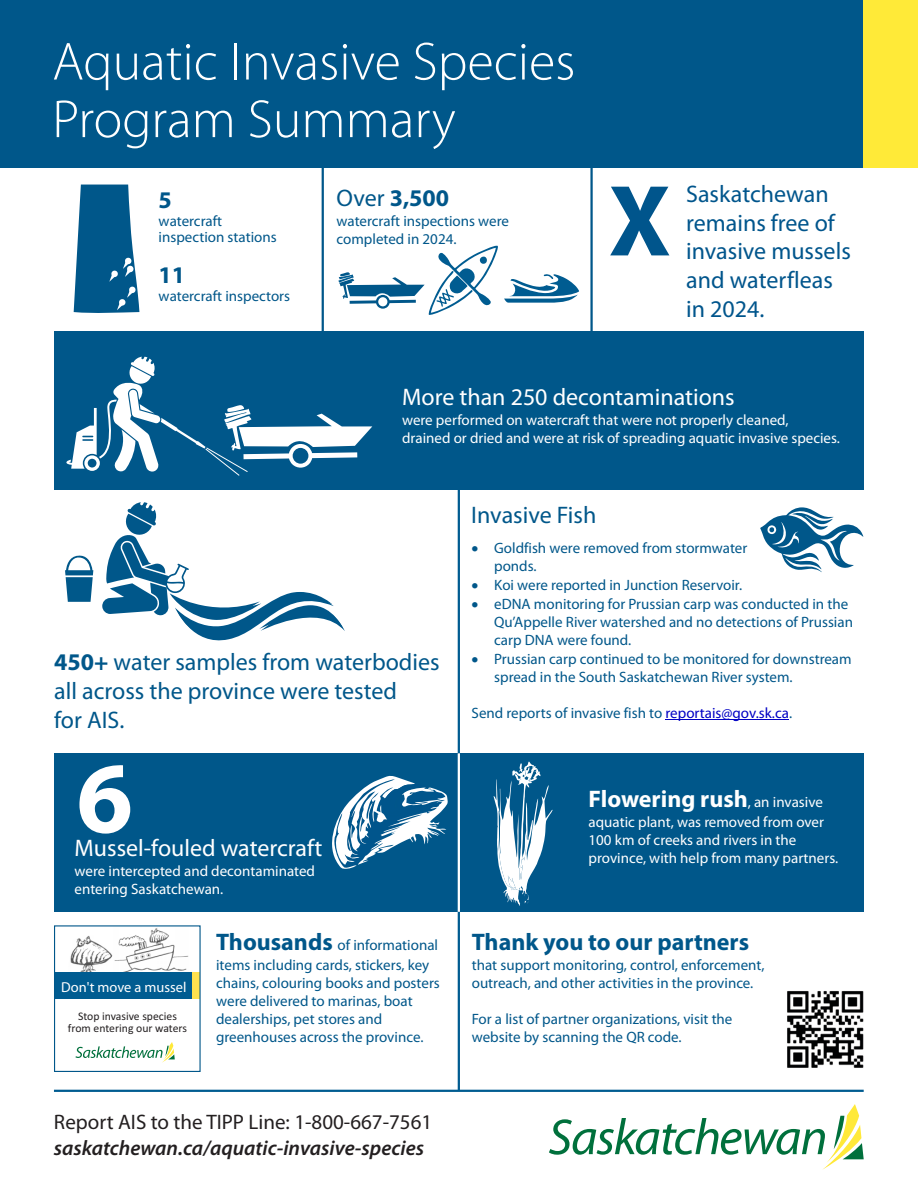
<style>
.page{position:relative;width:918px;height:1188px;background:#fff}
.page>*{position:absolute;margin:0;border:0;box-sizing:border-box;transform-origin:0 0}
.t1{font:700 102px "Myriad Pro";color:#00558c}
.t2{font:700 102px "Myriad Pro";color:#fff}
.t3{font:300 54px/57.6px "Myriad Pro";color:#fff}
.t4{font:24px/28.8px "Myriad Pro";color:#00578a}
.t5{font:24px/28.8px "Myriad Pro";color:#00558c}
.t6{font:24px "Myriad Pro";color:#fff}
.t7{font:700 24px "Myriad Pro";color:#00578a}
.t8{font:700 24px "Myriad Pro";color:#fff}
.t9{font:italic 600 21px "Myriad Pro";color:#231f20}
.t10{font:21px "Myriad Pro";color:#231f20}
.t11{font:15px/18px "Myriad Pro";color:#00578a}
.t12{font:15px/18px "Myriad Pro";color:#fff}
.t13{font:14.4px "Myriad Pro";color:#fff}
.t14{font:11.7px/11.4px "Calibri";color:#231f20;text-align:center}
.s1{font-weight:400}
.s2{font-weight:700}
.s3{font-weight:700;font-size:24px}
.s4{color:#0000c4}
.s5{font-weight:400;font-size:15px}
</style>
<div class="page">
<div style="left:0;top:0;width:918px;height:168px;background:#00578a"></div>
<div style="left:864px;top:0;width:54px;height:168px;background:#ffea38"></div>
<svg style="left:549px;top:1104px;width:315px;height:66px"></svg>
<hr style="left:458px;top:448px;width:2px;height:313px;background:#005c91">
<svg style="left:338px;top:245px;width:241px;height:70px"></svg>
<div style="left:54px;top:331px;width:810px;height:159px;background:#00578a"></div>
<hr style="left:54px;top:1090px;width:810px;height:2px;background:#005c91">
<hr style="left:322px;top:163px;width:2px;height:168px;background:#00578a">
<hr style="left:590px;top:163px;width:3px;height:168px;background:#00578a">
<svg style="left:74px;top:185px;width:65px;height:128px;background:#2a739d"></svg>
<svg style="left:66px;top:357px;width:306px;height:119px"></svg>
<svg style="left:65px;top:555px;width:28px;height:47px"></svg>
<hr style="left:666px;top:719px;width:123px;height:1px;background:#0000c4">
<svg style="left:760px;top:507px;width:103px;height:66px"></svg>
<div style="left:54px;top:753px;width:810px;height:159px;background:#00578a"></div>
<hr style="left:458px;top:753px;width:2px;height:164px;background:#fff">
<img style="left:114px;top:928px;width:74px;height:45px">
<svg style="left:75px;top:1042px;width:100px;height:21px"></svg>
<img style="left:70px;top:936px;width:43px;height:36px">
<div style="left:55px;top:973px;width:145px;height:26px;background:#005c91"></div>
<div style="left:192px;top:973px;width:8px;height:26px;background:#ffe24f"></div>
<div style="left:54px;top:925px;width:147px;height:147px;border:1px solid #00578a"></div>
<svg style="left:102px;top:502px;width:243px;height:139px"></svg>
<hr style="left:458px;top:912px;width:2px;height:178px;background:#005c91">
<svg style="left:494px;top:762px;width:59px;height:144px"></svg>
<img style="left:787px;top:991px;width:76px;height:77px">
<svg style="left:332px;top:775px;width:116px;height:94px"></svg>
<h2 class="t3" style="left:52px;top:37px;width:525px">Aquatic Invasive Species<br>Program Summary</h2>
<h3 class="t7" style="left:159px;top:190px;width:15px">5</h3>
<p class="t11" style="left:159px;top:214px;width:120px;line-height:16.2px">watercraft inspection stations</p>
<h3 class="t7" style="left:159px;top:265px;width:28px">11</h3>
<p class="t11" style="left:159px;top:289px;width:133px">watercraft inspectors</p>
<h3 class="t7" style="left:337px;top:188px;width:114px"><span class="s1">Over</span> 3,500</h3>
<p class="t11" style="left:337px;top:214px;width:174px">watercraft inspections were completed in 2024.</p>
<h1 class="t1" style="left:609px;top:179px;width:64px">X</h1>
<h3 class="t5" style="left:686px;top:181px;width:166px">Saskatchewan remains free of invasive mussels and waterfleas in 2024.</h3>
<h3 class="t6" style="left:402px;top:387px;width:334px">More than 250 decontaminations</h3>
<p class="t12" style="left:402px;top:412px;width:439px">were performed on watercraft that were not properly cleaned, drained or dried and were at risk of spreading aquatic invasive species.</p>
<h3 class="t4" style="left:54px;top:650px;width:387px"><span class="s2">450+</span> water samples from waterbodies all across the province were tested<br>for AIS.</h3>
<h1 class="t2" style="left:76px;top:756px;width:58px">6</h1>
<p class="t12" style="left:75px;top:863px;width:242px">were intercepted and decontaminated entering Saskatchewan.</p>
<h3 class="t6" style="left:75px;top:838px;width:249px">Mussel-fouled watercraft</h3>
<p class="t13" style="left:61px;top:981px;width:127px">Don't move a mussel</p>
<p class="t14" style="left:68px;top:1012px;width:120px">Stop invasive species from entering our waters</p>
<p class="t11" style="left:216px;top:936px;width:223px;line-height:20.2px"><span class="s3">Thousands</span> of informational items including cards, stickers, key</p>
<p class="t11" style="left:216px;top:975px;width:225px">chains, colouring books and posters were delivered to marinas, boat dealerships, pet stores and greenhouses across the province.</p>
<h3 class="t10" style="left:54px;top:1113px;width:380px">Report AIS to the TIPP Line: 1-800-667-7561</h3>
<h3 class="t9" style="left:54px;top:1139px;width:372px">saskatchewan.ca/aquatic-invasive-species</h3>
<h3 class="t4" style="left:471px;top:503px;width:127px">Invasive Fish</h3>
<p class="t11" style="left:494px;top:541px;width:255px;text-indent:-23px">• Goldfish were removed from stormwater ponds.</p>
<p class="t11" style="left:472px;top:577px;width:272px">• Koi were reported in Junction Reservoir.</p>
<p class="t11" style="left:494px;top:596px;width:360px;text-indent:-23px">• eDNA monitoring for Prussian carp was conducted in the<br>Qu’Appelle River watershed and no detections of Prussian carp DNA were found.</p>
<p class="t11" style="left:494px;top:651px;width:359px;text-indent:-23px">• Prussian carp continued to be monitored for downstream spread in the South Saskatchewan River system.</p>
<p class="t11" style="left:472px;top:705px;width:322px">Send reports of invasive fish to <span class="s4">reportais@gov.sk.ca</span>.</p>
<h3 class="t8" style="left:589px;top:789px;width:236px">Flowering rush<span class="s5">, an invasive</span></h3>
<p class="t12" style="left:589px;top:815px;width:251px">aquatic plant, was removed from over<br>100 km of creeks and rivers in the province, with help from many partners.</p>
<h3 class="t7" style="left:472px;top:932px;width:279px">Thank you to our partners</h3>
<p class="t11" style="left:472px;top:957px;width:294px">that support monitoring, control, enforcement, outreach, and other activities in the province.</p>
<p class="t11" style="left:472px;top:1011px;width:262px">For a list of partner organizations, visit the website by scanning the QR code.</p>
</div>
